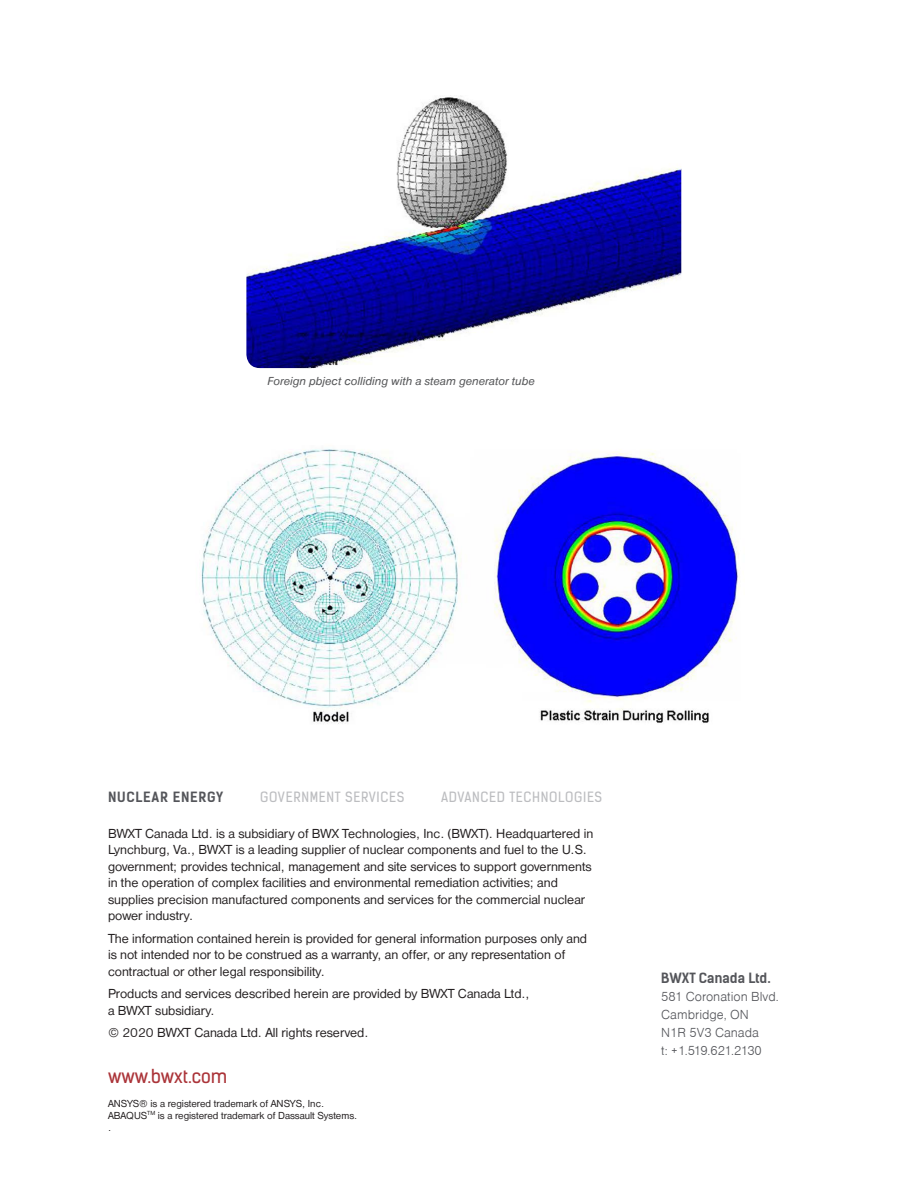
<style>
.page{position:relative;width:918px;height:1188px;background:#fff}
.page>*{position:absolute;margin:0;border:0;box-sizing:border-box;transform-origin:0 0}
.t1{font:18px "Kelson Sans";color:#ab3439}
.Body_Copy_9_11{font:13.5px/16.5px "Nimbus San D";color:#231f20}
.t2{font:13.5px/18px "Nimbus San D Ligh";color:#54555a}
.Web_address_www_bwxt{font:13.5px "Kelson Sans";letter-spacing:.05em;color:#bcbdc0}
.t3{font:13.5px "Nimbus San D Ligh";letter-spacing:-.035em;color:#54555a}
.Web_address_www_bwxt-2{font:700 13.5px "Kelson Sans";letter-spacing:.05em;color:#54555a}
.Caption_8_10__I{font:italic 12px "Nimbus San D";color:#57585a}
.Legal_Copy{font:10.5px "Nimbus San D";color:#231f20}
.s1{font-family:"Kelson Sans";font-weight:700}
</style>
<div class="page">
<img style="left:246px;top:95px;width:435px;height:273px">
<img style="left:201px;top:448px;width:538px;height:276px">
<p class="Caption_8_10__I" style="left:267px;top:374px;width:269px">Foreign pbject colliding with a steam generator tube</p>
<p class="Web_address_www_bwxt-2" style="left:108px;top:788px;width:117px">NUCLEAR ENERGY</p>
<p class="Web_address_www_bwxt" style="left:260px;top:788px;width:146px">GOVERNMENT SERVICES</p>
<p class="Web_address_www_bwxt" style="left:441px;top:788px;width:163px">ADVANCED TECHNOLOGIES</p>
<p class="Body_Copy_9_11" style="left:108px;top:825px;width:487px">BWXT Canada Ltd. is a subsidiary of BWX Technologies, Inc. (BWXT). Headquartered in Lynchburg, Va., BWXT is a leading supplier of nuclear components and fuel to the U.S. government; provides technical, management and site services to support governments in the operation of complex facilities and environmental remediation activities; and supplies precision manufactured components and services for the commercial nuclear power industry.</p>
<p class="Body_Copy_9_11" style="left:108px;top:930px;width:481px">The information contained herein is provided for general information purposes only and is not intended nor to be construed as a warranty, an offer, or any representation of contractual or other legal responsibility.</p>
<p class="Body_Copy_9_11" style="left:108px;top:986px;width:423px">Products and services described herein are provided by BWXT Canada Ltd., a BWXT subsidiary.</p>
<p class="Body_Copy_9_11" style="left:108px;top:1025px;width:262px">© 2020 BWXT Canada Ltd. All rights reserved.</p>
<p class="t1" style="left:108px;top:1065px;width:121px">www.bwxt.com</p>
<p class="Legal_Copy" style="left:108px;top:1098px;width:218px">ANSYS® is a registered trademark of ANSYS, Inc.</p>
<p class="Legal_Copy" style="left:108px;top:1110px;width:251px">ABAQUS<sup>TM</sup> is a registered trademark of Dassault Systems.</p>
<p class="Legal_Copy" style="left:108px;top:1122px;width:5px">.</p>
<p class="t2" style="left:661px;top:970px;width:119px"><span class="s1">BWXT Canada Ltd.<br></span>581 Coronation Blvd.</p>
<p class="t2" style="left:661px;top:1006px;width:99px">Cambridge, ON<br>N1R 5V3 Canada</p>
<p class="t3" style="left:661px;top:1044px;width:102px">t: +1.519.621.2130</p>
</div>
